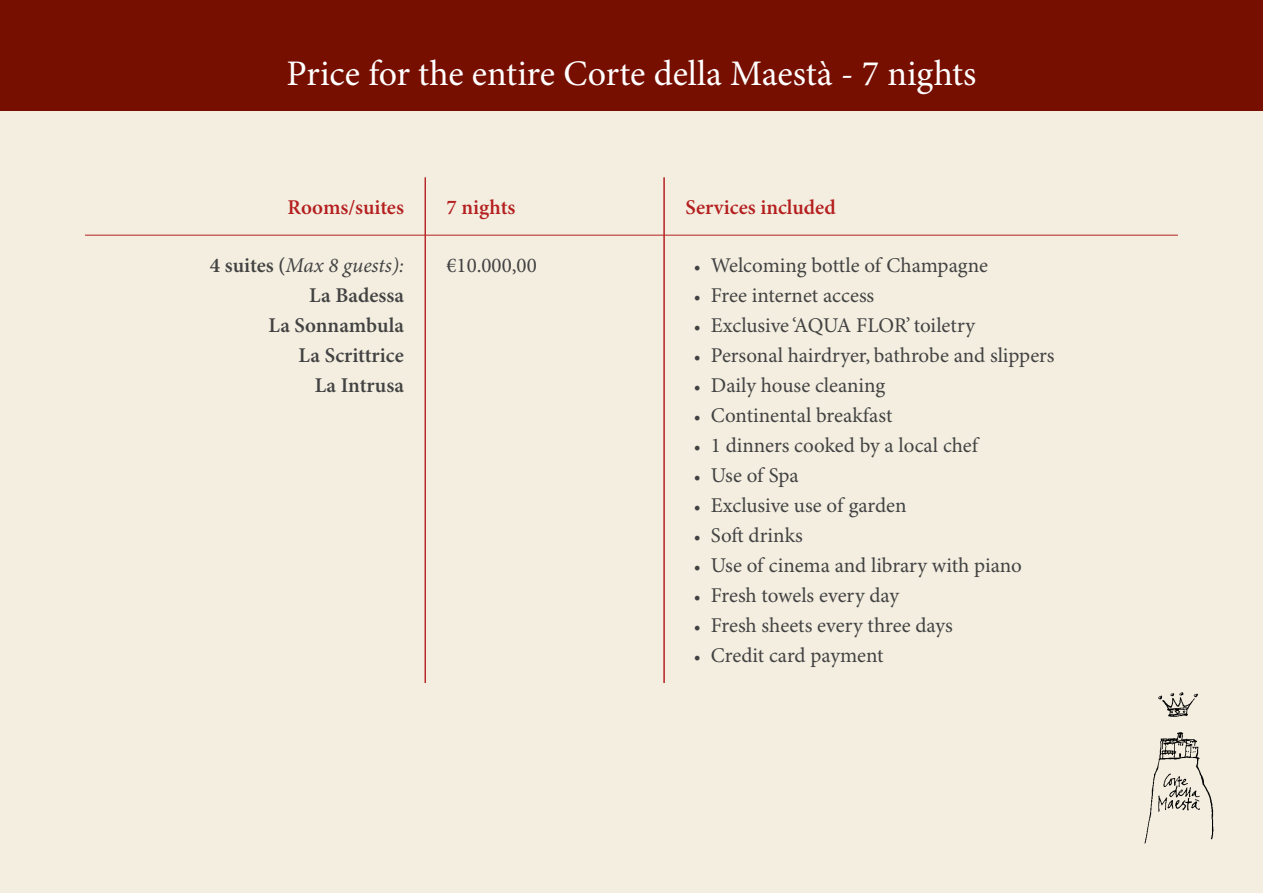
<style>
.page{position:relative;width:1263px;height:893px;background:#f3eee0}
.page>*{position:absolute;margin:0;border:0;box-sizing:border-box;transform-origin:0 0}
.t1{font:36px "Minion Pro";color:#fff}
.t2{font:21px "Minion Pro";color:#424242}
.t3{font:600 21px/30px "Minion Pro";color:#424242;text-align:right}
.t4{font:600 21px "Minion Pro";color:#b51f1f}
.s1{font-weight:400;font-style:italic}
.s2{font-size:18px}
</style>
<div class="page">
<div style="left:0;top:0;width:1263px;height:111px;background:#770f00"></div>
<img style="left:1144px;top:692px;width:70px;height:152px">
<hr style="left:85px;top:235px;width:340px;height:1px;background:#b51f1f">
<hr style="left:425px;top:235px;width:239px;height:1px;background:#b51f1f">
<hr style="left:664px;top:235px;width:514px;height:1px;background:#b51f1f">
<hr style="left:425px;top:177px;width:1px;height:58px;background:#b51f1f">
<hr style="left:425px;top:235px;width:1px;height:448px;background:#b51f1f">
<hr style="left:664px;top:177px;width:1px;height:58px;background:#b51f1f">
<hr style="left:664px;top:235px;width:1px;height:448px;background:#b51f1f">
<h1 class="t1" style="left:287px;top:52px;width:691px">Price for the entire Corte della Maestà - 7 nights</h1>
<p class="t4" style="left:288px;top:195px;width:118px">Rooms/suites</p>
<p class="t4" style="left:446px;top:195px;width:70px">7 nights</p>
<p class="t4" style="left:685px;top:195px;width:152px">Services included</p>
<p class="t3" style="left:210px;top:251px;width:195px">4 suites (<span class="s1">Max 8 guests):<br></span>La Badessa<br>La Sonnambula<br>La Scrittrice<br>La Intrusa</p>
<p class="t2" style="left:446px;top:252px;width:92px">€10.000,00</p>
<p class="t2" style="left:694px;top:252px;width:296px"><span class="s2">•</span> Welcoming bottle of Champagne</p>
<p class="t2" style="left:694px;top:282px;width:182px"><span class="s2">•</span> Free internet access</p>
<p class="t2" style="left:694px;top:312px;width:283px"><span class="s2">•</span> Exclusive ‘AQUA FLOR’ toiletry</p>
<p class="t2" style="left:694px;top:342px;width:362px"><span class="s2">•</span> Personal hairdryer, bathrobe and slippers</p>
<p class="t2" style="left:694px;top:372px;width:193px"><span class="s2">•</span> Daily house cleaning</p>
<p class="t2" style="left:694px;top:402px;width:200px"><span class="s2">•</span> Continental breakfast</p>
<p class="t2" style="left:694px;top:432px;width:286px"><span class="s2">•</span> 1 dinners cooked by a local chef</p>
<p class="t2" style="left:694px;top:462px;width:106px"><span class="s2">•</span> Use of Spa</p>
<p class="t2" style="left:694px;top:492px;width:214px"><span class="s2">•</span> Exclusive use of garden</p>
<p class="t2" style="left:694px;top:522px;width:111px"><span class="s2">•</span> Soft drinks</p>
<p class="t2" style="left:694px;top:552px;width:329px"><span class="s2">•</span> Use of cinema and library with piano</p>
<p class="t2" style="left:694px;top:582px;width:207px"><span class="s2">•</span> Fresh towels every day</p>
<p class="t2" style="left:694px;top:612px;width:260px"><span class="s2">•</span> Fresh sheets every three days</p>
<p class="t2" style="left:694px;top:642px;width:191px"><span class="s2">•</span> Credit card payment</p>
</div>
